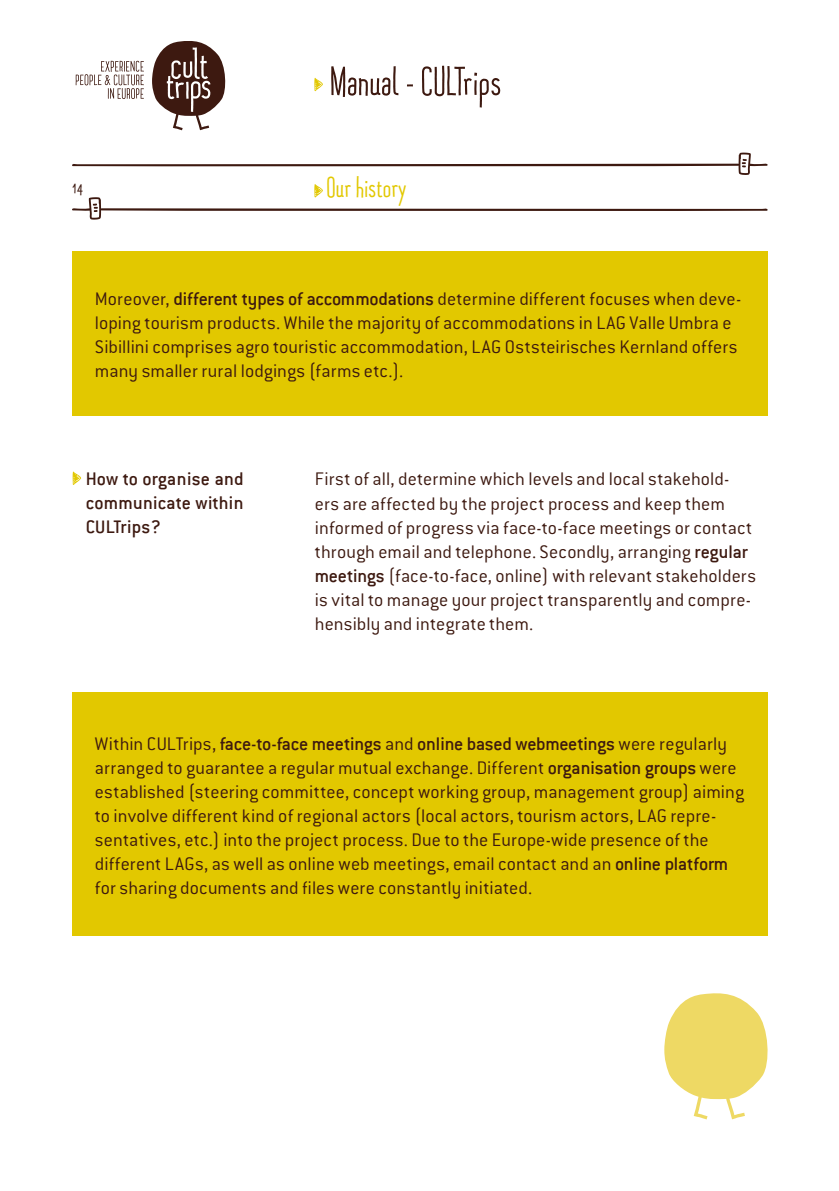
<style>
.page{position:relative;width:839px;height:1191px;background:#fff}
.page>*{position:absolute;margin:0;border:0;box-sizing:border-box;transform-origin:0 0}
.t1{font:50px "Chiripa";letter-spacing:.02em;color:#3d1910}
.t2{font:36px "Chiripa";letter-spacing:.02em;color:#e2c800}
.t3{font:24px "Chiripa";color:#3d1910}
.t4{font:300 20px/24px "Conduit ITC";letter-spacing:.005em;color:#3d1910}
.t5{font:500 20px/24px "Conduit ITC";letter-spacing:.01em;color:#3d1910;text-align:justify}
.s1{font-weight:500}
</style>
<div class="page">
<svg style="left:72px;top:152px;width:695px;height:23px"></svg>
<svg style="left:76px;top:61px;width:68px;height:38px"></svg>
<svg style="left:152px;top:41px;width:74px;height:89px"></svg>
<svg style="left:314px;top:78px;width:9px;height:13px"></svg>
<svg style="left:72px;top:184px;width:695px;height:35px"></svg>
<div style="left:72px;top:251px;width:695px;height:164px;background:#e2c800"></div>
<div style="left:72px;top:692px;width:695px;height:244px;background:#e2c800"></div>
<svg style="left:73px;top:471px;width:8px;height:14px"></svg>
<svg style="left:664px;top:993px;width:104px;height:126px"></svg>
<h1 class="t1" style="left:330px;top:56px;width:172px">Manual - CULTrips</h1>
<p class="t3" style="left:72px;top:174px;width:12px">14</p>
<p class="t2" style="left:327px;top:169px;width:81px">Our history</p>
<p class="t4" style="left:95px;top:286px;width:648px">Moreover, <span class="s1">different types of accommodations</span> determine different focuses when deve&shy;loping tourism products. While the majority of accommodations in LAG Valle Umbra e Sibillini comprises agro touristic accommodation, LAG Oststeirisches Kernland offers many smaller rural lodgings (farms etc.).</p>
<p class="t5" style="left:86px;top:466px;width:159px">How to organise and communicate within CULTrips?</p>
<p class="t4" style="left:315px;top:466px;width:442px">First of all, determine which levels and local stakehold&shy;ers are affected by the project process and keep them informed of progress via face-to-face meetings or contact through email and telephone. Secondly, arranging <span class="s1">regular meetings</span> (face-to-face, online) with relevant stakeholders is vital to manage your project transparently and compre&shy;hensibly and integrate them.</p>
<p class="t4" style="left:95px;top:731px;width:651px">Within CULTrips, <span class="s1">face-to-face meetings</span> and <span class="s1">online based webmeetings</span> were regularly arranged to guarantee a regular mutual exchange. Different <span class="s1">organisation groups</span> were established (steering committee, concept working group, management group) aiming to involve different kind of regional actors (local actors, tourism actors, LAG repre&shy;sentatives, etc.) into the project process. Due to the Europe-wide presence of the different LAGs, as well as online web meetings, email contact and an <span class="s1">online platform </span>for sharing documents and files were constantly initiated.</p>
</div>
